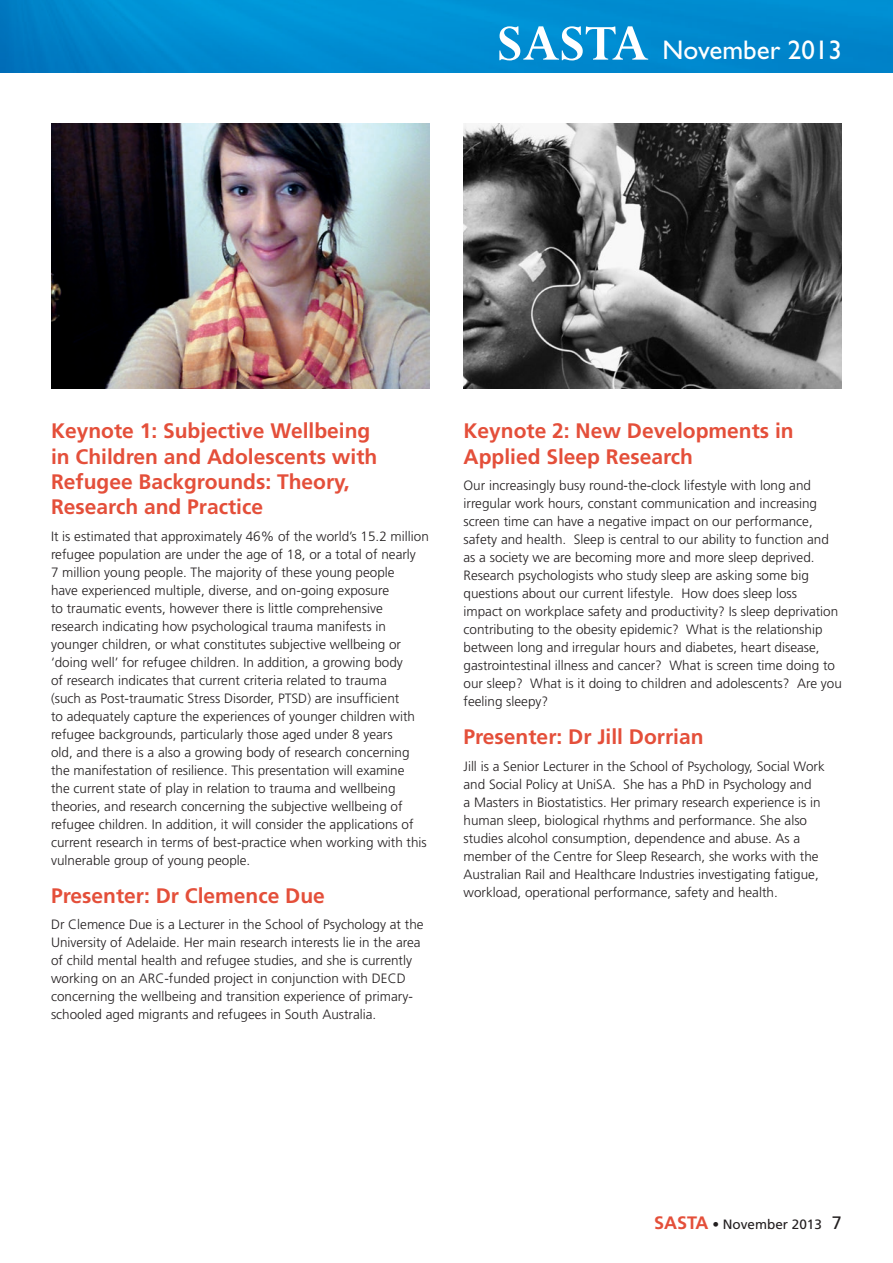
<style>
.page{position:relative;width:893px;height:1263px;background:#fff}
.page>*{position:absolute;margin:0;border:0;box-sizing:border-box;transform-origin:0 0}
.t1{font:27px "Gill Sans";color:#fff}
.t2{font:700 21px/25.2px "Frutiger";color:#e44f3a}
.t3{font:300 13.5px/18px "Frutiger";color:#231f20}
.t4{font:13.5px "Frutiger";color:#231f20}
.s1{font-weight:700;font-size:18px;color:#e44f3a}
.s2{font-size:18px}
</style>
<div class="page">
<img style="left:0;top:0;width:893px;height:72px">
<svg style="left:499px;top:26px;width:149px;height:34px"></svg>
<img style="left:463px;top:123px;width:379px;height:265px">
<img style="left:51px;top:123px;width:378px;height:266px">
<h1 class="t1" style="left:662px;top:35px;width:181px">November 2013</h1>
<h2 class="t2" style="left:51px;top:419px;width:328px">Keynote 1: Subjective Wellbeing in Children and Adolescents with<br>Refugee Backgrounds: Theory,<br>Research and Practice</h2>
<p class="t3" style="left:51px;top:527px;width:379px">It is estimated that approximately 46% of the world’s 15.2 million refugee population are under the age of 18, or a total of nearly<br>7 million young people. The majority of these young people<br>have experienced multiple, diverse, and on-going exposure<br>to traumatic events, however there is little comprehensive research indicating how psychological trauma manifests in younger children, or what constitutes subjective wellbeing or ‘doing well’ for refugee children. In addition, a growing body<br>of research indicates that current criteria related to trauma<br>(such as Post-traumatic Stress Disorder, PTSD) are insufficient<br>to adequately capture the experiences of younger children with refugee backgrounds, particularly those aged under 8 years<br>old, and there is a also a growing body of research concerning the manifestation of resilience. This presentation will examine<br>the current state of play in relation to trauma and wellbeing theories, and research concerning the subjective wellbeing of refugee children. In addition, it will consider the applications of current research in terms of best-practice when working with this vulnerable group of young people.</p>
<h2 class="t2" style="left:51px;top:883px;width:275px">Presenter: Dr Clemence Due</h2>
<p class="t3" style="left:51px;top:915px;width:374px">Dr Clemence Due is a Lecturer in the School of Psychology at the University of Adelaide. Her main research interests lie in the area of child mental health and refugee studies, and she is currently working on an ARC-funded project in conjunction with DECD concerning the wellbeing and transition experience of primary&shy;schooled aged migrants and refugees in South Australia.</p>
<h2 class="t2" style="left:463px;top:419px;width:332px">Keynote 2: New Developments in<br>Applied Sleep Research</h2>
<p class="t3" style="left:463px;top:477px;width:380px">Our increasingly busy round-the-clock lifestyle with long and irregular work hours, constant communication and increasing screen time can have a negative impact on our performance, safety and health. Sleep is central to our ability to function and as a society we are becoming more and more sleep deprived.<br>Research psychologists who study sleep are asking some big questions about our current lifestyle. How does sleep loss<br>impact on workplace safety and productivity? Is sleep deprivation contributing to the obesity epidemic? What is the relationship between long and irregular hours and diabetes, heart disease, gastrointestinal illness and cancer? What is screen time doing to our sleep? What is it doing to children and adolescents? Are you feeling sleepy?</p>
<h2 class="t2" style="left:463px;top:724px;width:242px">Presenter: Dr Jill Dorrian</h2>
<p class="t3" style="left:463px;top:757px;width:363px">Jill is a Senior Lecturer in the School of Psychology, Social Work and Social Policy at UniSA. She has a PhD in Psychology and<br>a Masters in Biostatistics. Her primary research experience is in human sleep, biological rhythms and performance. She also studies alcohol consumption, dependence and abuse. As a member of the Centre for Sleep Research, she works with the Australian Rail and Healthcare Industries investigating fatigue, workload, operational performance, safety and health.</p>
<p class="t4" style="left:654px;top:1216px;width:189px"><span class="s1">SASTA</span> • November 2013 <span class="s2">7</span></p>
</div>
